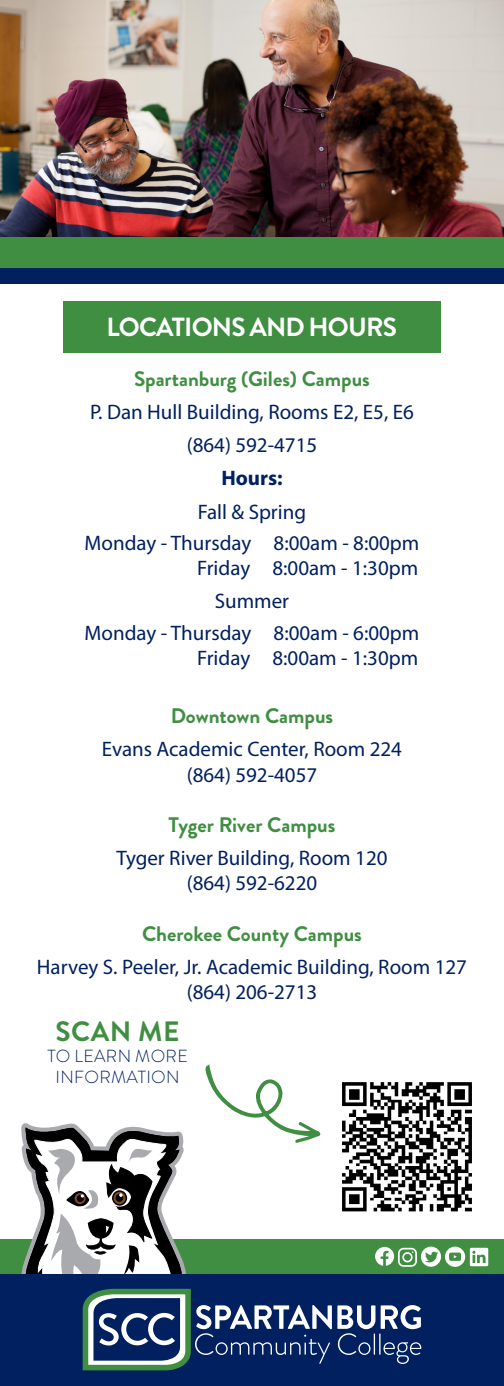
<style>
.page{position:relative;width:504px;height:1386px;background:#fff}
.page>*{position:absolute;margin:0;border:0;box-sizing:border-box;transform-origin:0 0}
.t1{font:700 28px "Brandon Grotesque";letter-spacing:.02em;color:#408e42}
.t2{font:700 26.25px "Brandon Grotesque";letter-spacing:-.03em;color:#fff}
.t3{font:21px "Myriad Pro";color:#002060}
.t4{font:700 21px "Brandon Grotesque";color:#408e42}
.t5{font:700 21px "Myriad Pro";color:#002060}
.t6{font:300 17.5px "Brandon Grotesque";letter-spacing:.02em;color:#002060}
</style>
<div class="page">
<div style="left:0;top:1239px;width:504px;height:35px;background:#408e42"></div>
<svg style="left:23px;top:1125px;width:10px;height:149px"></svg>
<div style="left:0;top:1274px;width:504px;height:112px;background:#002060"></div>
<div style="left:63px;top:301px;width:378px;height:51px;background:#408e42"></div>
<img style="left:0;top:0;width:504px;height:269px">
<div style="left:0;top:237px;width:504px;height:31px;background:#408e42"></div>
<div style="left:0;top:269px;width:504px;height:15px;background:#002060"></div>
<svg style="left:33px;top:1064px;width:455px;height:306px"></svg>
<p class="t2" style="left:107px;top:309px;width:292px">LOCATIONS AND HOURS</p>
<p class="t4" style="left:134px;top:364px;width:237px">Spartanburg (Giles) Campus</p>
<p class="t3" style="left:90px;top:399px;width:325px">P. Dan Hull Building, Rooms E2, E5, E6</p>
<p class="t3" style="left:187px;top:432px;width:132px">(864) 592-4715</p>
<p class="t5" style="left:221px;top:465px;width:63px">Hours:</p>
<p class="t3" style="left:198px;top:499px;width:110px">Fall &amp; Spring</p>
<p class="t3" style="left:85px;top:530px;width:336px">Monday - Thursday 8:00am - 8:00pm</p>
<p class="t3" style="left:197px;top:555px;width:223px">Friday 8:00am - 1:30pm</p>
<p class="t3" style="left:215px;top:588px;width:76px">Summer</p>
<p class="t3" style="left:85px;top:620px;width:336px">Monday - Thursday 8:00am - 6:00pm</p>
<p class="t3" style="left:197px;top:645px;width:223px">Friday 8:00am - 1:30pm</p>
<p class="t4" style="left:171px;top:701px;width:164px">Downtown Campus</p>
<p class="t3" style="left:102px;top:736px;width:302px">Evans Academic Center, Room 224</p>
<p class="t3" style="left:187px;top:762px;width:132px">(864) 592-4057</p>
<p class="t4" style="left:169px;top:810px;width:168px">Tyger River Campus</p>
<p class="t3" style="left:116px;top:845px;width:273px">Tyger River Building, Room 120</p>
<p class="t3" style="left:187px;top:870px;width:132px">(864) 592-6220</p>
<p class="t4" style="left:142px;top:919px;width:221px">Cherokee County Campus</p>
<p class="t3" style="left:37px;top:954px;width:432px">Harvey S. Peeler, Jr. Academic Building, Room 127</p>
<p class="t3" style="left:187px;top:979px;width:132px">(864) 206-2713</p>
<p class="t1" style="left:55px;top:1012px;width:126px">SCAN ME</p>
<p class="t6" style="left:47px;top:1044px;width:142px">TO LEARN MORE</p>
<p class="t6" style="left:55px;top:1065px;width:126px">INFORMATION</p>
</div>
